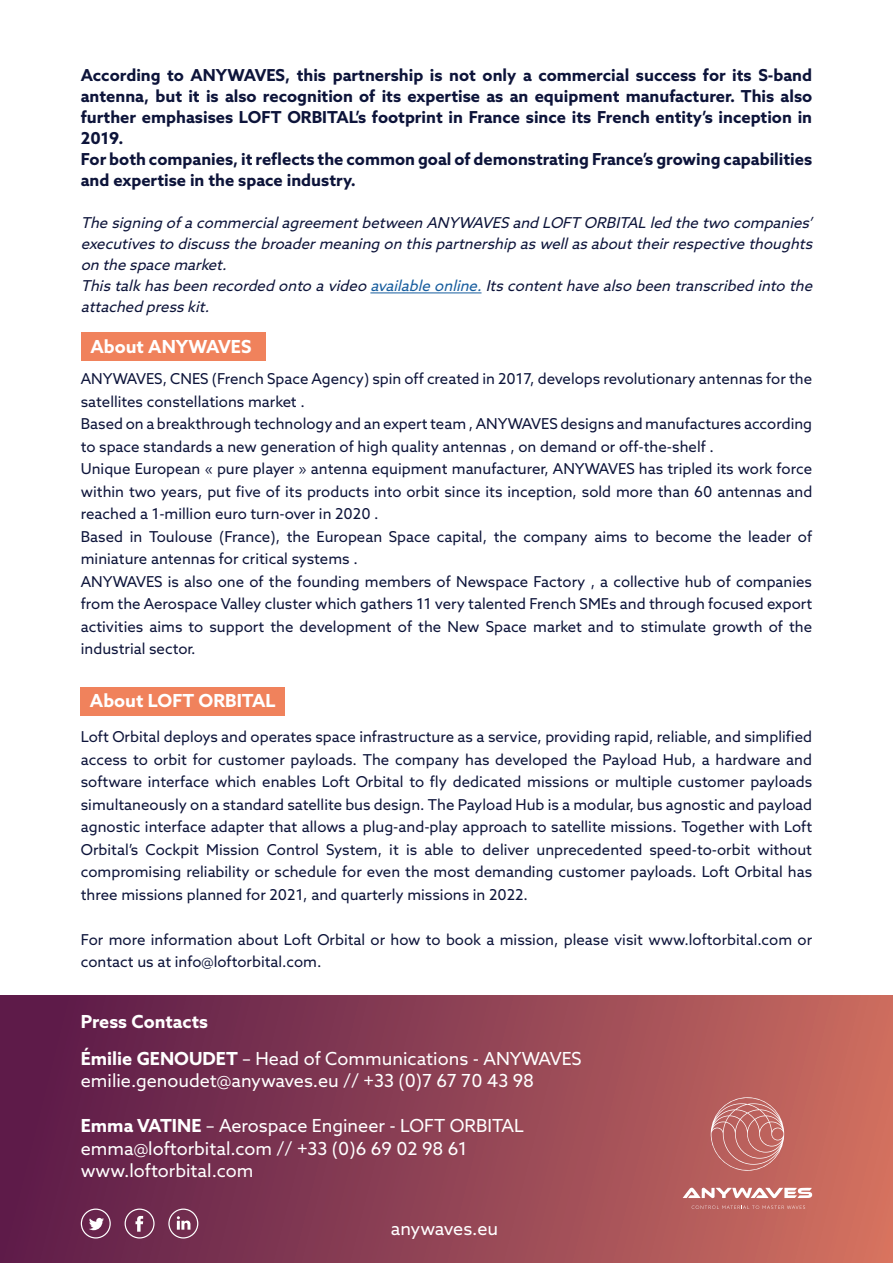
<style>
.page{position:relative;width:893px;height:1263px;background:#fff}
.page>*{position:absolute;margin:0;border:0;box-sizing:border-box;transform-origin:0 0}
.contenu{font:18px "Azo Sans";color:#fff}
.contenu-2{font:700 18px "Azo Sans";color:#fff}
.contenu-3{font:700 16.5px/21px "Azo Sans";color:#0d143a;text-align:justify}
.contenu-4{font:15px/22.5px "Azo Sans";color:#0d143a}
.contenu-5{font:italic 15px/21px "Azo Sans";color:#0d143a;text-align:justify}
.s1{color:#175d9e}
.s2{font-weight:700}
</style>
<div class="page">
<div style="left:1px;top:995px;width:892px;height:268px;background:linear-gradient(to right,#571849,#cd6e60)"></div>
<div style="left:81px;top:332px;width:185px;height:29px;background:#f0825c"></div>
<div style="left:81px;top:687px;width:204px;height:28px;background:#f0825c"></div>
<hr style="left:370px;top:293px;width:111px;height:1px;background:#175d9e">
<svg style="left:683px;top:1187px;width:130px;height:11px"></svg>
<svg style="left:692px;top:1205px;width:113px;height:4px"></svg>
<svg style="left:711px;top:1093px;width:73px;height:82px;background:#c1716e"></svg>
<svg style="left:168px;top:1208px;width:30px;height:30px"></svg>
<svg style="left:81px;top:1208px;width:30px;height:30px"></svg>
<svg style="left:125px;top:1208px;width:30px;height:30px"></svg>
<p class="contenu-3" style="left:81px;top:64px;width:733px">According to ANYWAVES, this partnership is not only a commercial success for its S-band antenna, but it is also recognition of its expertise as an equipment manufacturer. This also further emphasises LOFT ORBITAL’s footprint in France since its French entity’s inception in 2019.</p>
<p class="contenu-3" style="left:81px;top:148px;width:733px">For both companies, it reflects the common goal of demonstrating France’s growing capabilities and expertise in the space industry.</p>
<p class="contenu-5" style="left:81px;top:212px;width:737px">The signing ofacommercialagreementbetween ANYWAVES and LOFT ORBITALled the two companies’ executivesto discussthe broadermeaning on thispartnership aswellasabouttheirrespective thoughts on the space market.</p>
<p class="contenu-5" style="left:81px;top:275px;width:737px">Thistalkhasbeen recorded onto avideo <span class="s1">available online.</span>Itscontenthave also been transcribed into the attached presskit.</p>
<p class="contenu-2" style="left:90px;top:334px;width:163px">About ANYWAVES</p>
<p class="contenu-4" style="left:81px;top:368px;width:733px">ANYWAVES, CNES (French Space Agency) spin off created in 2017, develops revolutionary antennas for the satellites constellations market .</p>
<p class="contenu-4" style="left:81px;top:413px;width:733px">Based on a breakthrough technology and an expert team , ANYWAVES designs and manufactures according to space standards a new generation of high quality antennas , on demand or off-the-shelf .</p>
<p class="contenu-4" style="left:81px;top:458px;width:733px;text-align:justify">Unique European « pure player » antenna equipment manufacturer, ANYWAVES has tripled its work force within two years, put five of its products into orbit since its inception, sold more than 60 antennas and reached a 1-million euro turn-over in 2020 .</p>
<p class="contenu-4" style="left:81px;top:525px;width:733px">Based in Toulouse (France), the European Space capital, the company aims to become the leader of miniature antennas for critical systems .</p>
<p class="contenu-4" style="left:81px;top:570px;width:733px;text-align:justify">ANYWAVES is also one of the founding members of Newspace Factory , a collective hub of companies from the Aerospace Valley cluster which gathers 11 very talented French SMEs and through focused export activities aims to support the development of the New Space market and to stimulate growth of the industrial sector.</p>
<p class="contenu-2" style="left:90px;top:689px;width:187px">About LOFT ORBITAL</p>
<p class="contenu-4" style="left:81px;top:725px;width:733px;text-align:justify">Loft Orbital deploys and operates space infrastructure as a service, providing rapid, reliable, and simplified access to orbit for customer payloads. The company has developed the Payload Hub, a hardware and software interface which enables Loft Orbital to fly dedicated missions or multiple customer payloads simultaneously on a standard satellite bus design. The Payload Hub is a modular, bus agnostic and payload agnostic interface adapter that allows a plug-and-play approach to satellite missions. Together with Loft Orbital’s Cockpit Mission Control System, it is able to deliver unprecedented speed-to-orbit without compromising reliability or schedule for even the most demanding customer payloads. Loft Orbital has three missions planned for 2021, and quarterly missions in 2022.</p>
<p class="contenu-4" style="left:81px;top:928px;width:733px">For more information about Loft Orbital or how to book a mission, please visit www.loftorbital.com or contact us at info@loftorbital.com.</p>
<p class="contenu-2" style="left:81px;top:1010px;width:129px">Press Contacts</p>
<p class="contenu" style="left:81px;top:1046px;width:502px"><span class="s2">Émilie GENOUDET</span> – Head of Communications - ANYWAVES</p>
<p class="contenu" style="left:81px;top:1069px;width:455px">emilie.genoudet@anywaves.eu // +33 (0)7 67 70 43 98</p>
<p class="contenu" style="left:81px;top:1114px;width:445px"><span class="s2">Emma VATINE</span> – Aerospace Engineer - LOFT ORBITAL</p>
<p class="contenu" style="left:81px;top:1136px;width:388px">emma@loftorbital.com // +33 (0)6 69 02 98 61</p>
<p class="contenu" style="left:81px;top:1159px;width:174px">www.loftorbital.com</p>
<p class="contenu" style="left:391px;top:1217px;width:109px">anywaves.eu</p>
</div>
